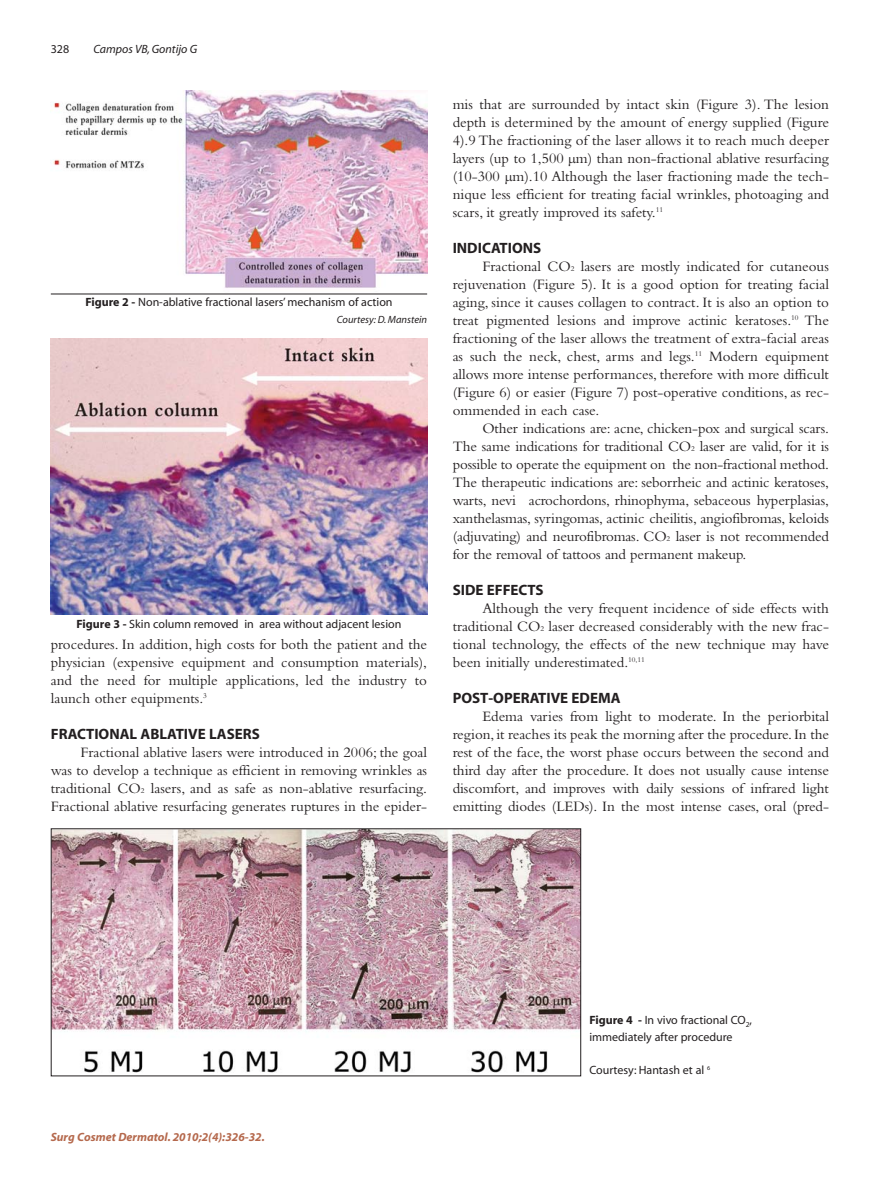
<style>
.page{position:relative;width:893px;height:1191px;background:#fff}
.page>*{position:absolute;margin:0;border:0;box-sizing:border-box;transform-origin:0 0}
.t1{font:15px/18px "Bembo";color:#231f20;text-align:justify}
.t2{font:700 15px "Myriad";color:#231f20}
.t3{font:12px/16.5px "Myriad";color:#231f20}
.t4{font:italic 700 12px "Myriad";color:#b5694d}
.t5{font:italic 12px "Myriad";color:#231f20}
.t6{font:italic 10.5px "Myriad";color:#231f20}
.s1{font-weight:700}
.s2{font-size:7.5px}
</style>
<div class="page">
<img style="left:51px;top:90px;width:376px;height:204px">
<hr style="left:51px;top:294px;width:376px;height:1px;background:#231f20">
<img style="left:51px;top:338px;width:376px;height:276px">
<img style="left:53px;top:830px;width:526px;height:243px">
<p class="t3" style="left:51px;top:42px;width:20px">328</p>
<p class="t5" style="left:93px;top:45px;width:106px">Campos VB, Gontijo G</p>
<p class="t3" style="left:85px;top:295px;width:309px"><span class="s1">Figure 2 -</span> Non-ablative fractional lasers’ mechanism of action</p>
<p class="t6" style="left:337px;top:315px;width:92px">Courtesy: D. Manstein</p>
<p class="t3" style="left:77px;top:616px;width:326px"><span class="s1">Figure 3 -</span> Skin column removed in area without adjacent lesion</p>
<p class="t1" style="left:51px;top:637px;width:378px">procedures. In addition, high costs for both the patient and the physician (expensive equipment and consumption materials), and the need for multiple applications, led the industry to launch other equipments.<sup>3</sup></p>
<p class="t2" style="left:51px;top:728px;width:210px">FRACTIONAL ABLATIVE LASERS</p>
<p class="t1" style="left:51px;top:745px;width:378px;text-indent:30px">Fractional ablative lasers were introduced in 2006; the goal was to develop a technique as efficient in removing wrinkles as traditional CO<span class="s2">2</span> lasers, and as safe as non-ablative resurfacing.<br>Fractional ablative resurfacing generates ruptures in the epider-</p>
<p class="t1" style="left:453px;top:97px;width:378px">mis that are surrounded by intact skin (Figure 3). The lesion depth is determined by the amount of energy supplied (Figure 4).9 The fractioning of the laser allows it to reach much deeper layers (up to 1,500 µm) than non-fractional ablative resurfacing (10-300 µm).10 Although the laser fractioning made the tech&shy;nique less efficient for treating facial wrinkles, photoaging and scars, it greatly improved its safety.<sup>11</sup></p>
<p class="t2" style="left:453px;top:242px;width:90px">INDICATIONS</p>
<p class="t1" style="left:453px;top:259px;width:378px;text-indent:30px">Fractional CO<span class="s2">2</span> lasers are mostly indicated for cutaneous rejuvenation (Figure 5). It is a good option for treating facial aging, since it causes collagen to contract. It is also an option to treat pigmented lesions and improve actinic keratoses.<sup>10</sup> The fractioning of the laser allows the treatment of extra-facial areas as such the neck, chest, arms and legs.<sup>11</sup> Modern equipment allows more intense performances, therefore with more difficult (Figure 6) or easier (Figure 7) post-operative conditions, as rec&shy;ommended in each case.</p>
<p class="t1" style="left:453px;top:421px;width:378px;text-indent:30px">Other indications are: acne, chicken-pox and surgical scars.<br>The same indications for traditional CO<span class="s2">2</span> laser are valid, for it is possible to operate the equipment on the non-fractional method.<br>The therapeutic indications are: seborrheic and actinic keratoses, warts, nevi acrochordons, rhinophyma, sebaceous hyperplasias, xanthelasmas, syringomas, actinic cheilitis, angiofibromas, keloids (adjuvating) and neurofibromas. CO<span class="s2">2</span> laser is not recommended for the removal of tattoos and permanent makeup.</p>
<p class="t2" style="left:453px;top:584px;width:93px">SIDE EFFECTS</p>
<p class="t1" style="left:453px;top:601px;width:378px;text-indent:30px">Although the very frequent incidence of side effects with traditional CO<span class="s2">2</span> laser decreased considerably with the new frac&shy;tional technology, the effects of the new technique may have been initially underestimated.<sup>10,11</sup></p>
<p class="t2" style="left:453px;top:692px;width:169px">POST-OPERATIVE EDEMA</p>
<p class="t1" style="left:453px;top:709px;width:378px;text-indent:30px">Edema varies from light to moderate. In the periorbital region, it reaches its peak the morning after the procedure. In the rest of the face, the worst phase occurs between the second and third day after the procedure. It does not usually cause intense discomfort, and improves with daily sessions of infrared light emitting diodes (LEDs). In the most intense cases, oral (pred-</p>
<p class="t4" style="left:51px;top:1132px;width:216px">Surg Cosmet Dermatol. 2010;2(4):326-32.</p>
<p class="t3" style="left:589px;top:1013px;width:164px"><span class="s1">Figure 4 -</span> In vivo fractional CO<sub>2</sub>, immediately after procedure</p>
<p class="t3" style="left:589px;top:1062px;width:122px">Courtesy: Hantash et al <sup>6</sup></p>
</div>
